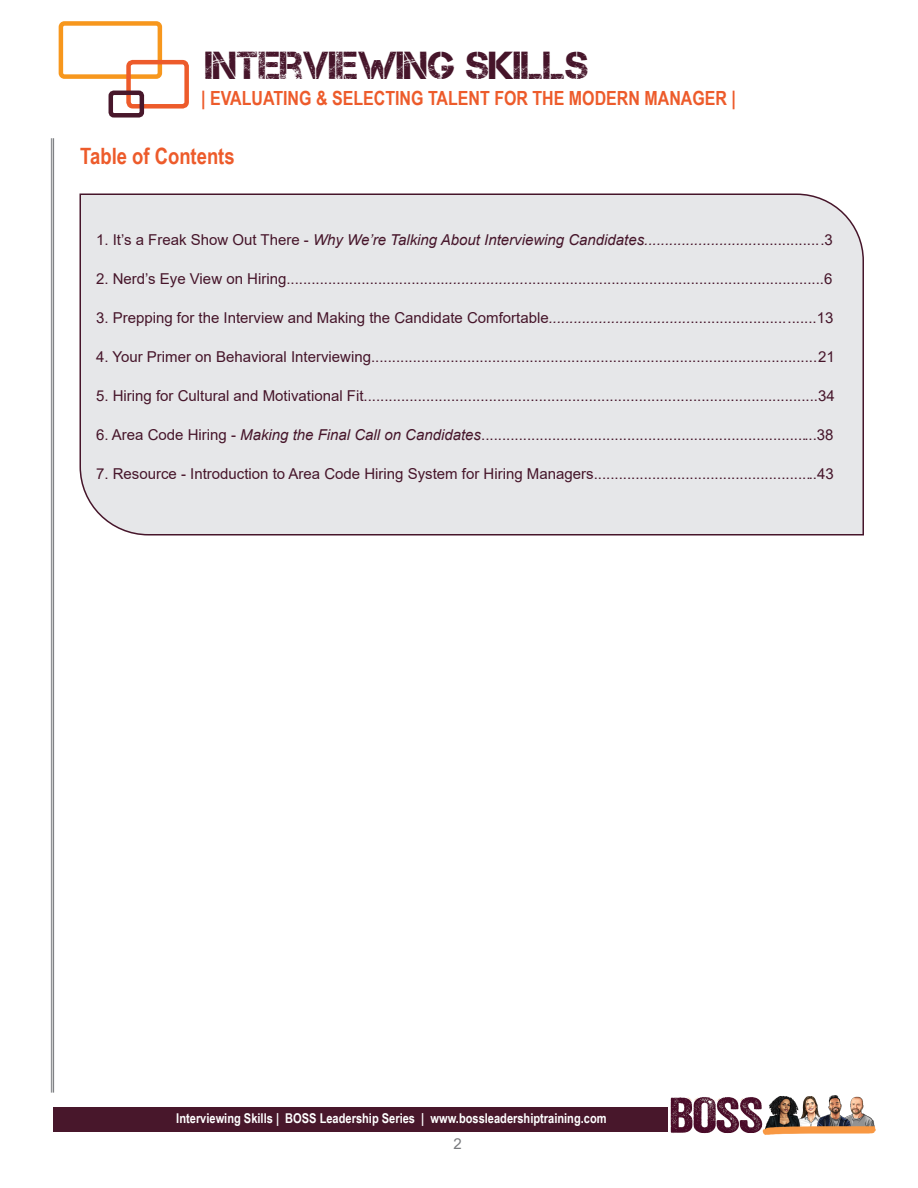
<style>
.page{position:relative;width:918px;height:1188px;background:#fff}
.page>*{position:absolute;margin:0;border:0;box-sizing:border-box;transform-origin:0 0}
.t1{font:39px "Captureit";color:#46152a}
.t2{font:700 22.5px "Arial Narrow";color:#ed5b2b}
.t3{font:700 19.5px "Arial Narrow";color:#ed5b2b}
.t4{font:15px "Arial";color:#46152a}
.t5{font:italic 15px "Arial";color:#46152a}
.t6{font:15px "Arial";color:#787a7d}
.t7{font:700 13.5px "Arial Narrow";color:#fff}
.s1{font-style:normal}
.s2{font-style:italic}
</style>
<div class="page">
<hr style="left:53px;top:138px;width:1px;height:955px;background:#808285">
<hr style="left:51px;top:138px;width:1px;height:955px;background:#808285">
<div style="left:59px;top:21px;width:103px;height:58px;border:4px solid #f7971d;border-radius:4px"></div>
<div style="left:126px;top:60px;width:63px;height:49px;border:4px solid #ed5b2b;border-radius:4px"></div>
<div style="left:109px;top:91px;width:35px;height:27px;border:4px solid #48172b;border-radius:3px"></div>
<div style="left:53px;top:1107px;width:615px;height:25px;background:#48172b"></div>
<img style="left:670px;top:1095px;width:206px;height:40px">
<div style="left:79px;top:193px;width:785px;height:343px;background:#e6e7e9"></div>
<h1 class="t1" style="left:206px;top:44px;width:384px">INTERVIEWING SKILLS</h1>
<h3 class="t3" style="left:201px;top:83px;width:536px">| EVALUATING &amp; SELECTING TALENT FOR THE MODERN MANAGER |</h3>
<p class="t2" style="left:80px;top:139px;width:156px">Table of Contents</p>
<p class="t5" style="left:96px;top:230px;width:738px"><span class="s1">1. It’s a Freak Show Out There -</span> Why We’re Talking About Interviewing Candidates...........................<span class="s1">................3</span></p>
<p class="t4" style="left:96px;top:268px;width:738px">2. Nerd’s Eye View on Hiring......................................<span class="s2">...................</span>........................................................................6</p>
<p class="t4" style="left:96px;top:307px;width:739px">3. Prepping for the Interview and Making the Candidate Comfortable<span class="s2">..................................</span>..............................13</p>
<p class="t4" style="left:96px;top:346px;width:740px">4. Your Primer on Behavioral Interviewing...........................................................................................................21</p>
<p class="t4" style="left:96px;top:385px;width:740px">5. Hiring for Cultural and Motivational Fit.............................................................................................................34</p>
<p class="t4" style="left:96px;top:424px;width:739px">6. Area Code Hiring - <span class="s2">Making the Final Call on Candidates</span>.................................................................................38</p>
<p class="t4" style="left:96px;top:463px;width:739px">7. Resource - Introduction to Area Code Hiring System for Hiring Managers......................................................43</p>
<p class="t7" style="left:176px;top:1108px;width:432px">Interviewing Skills | BOSS Leadership Series | www.bossleadershiptraining.com</p>
<p class="t6" style="left:453px;top:1133px;width:10px">2</p>
</div>
